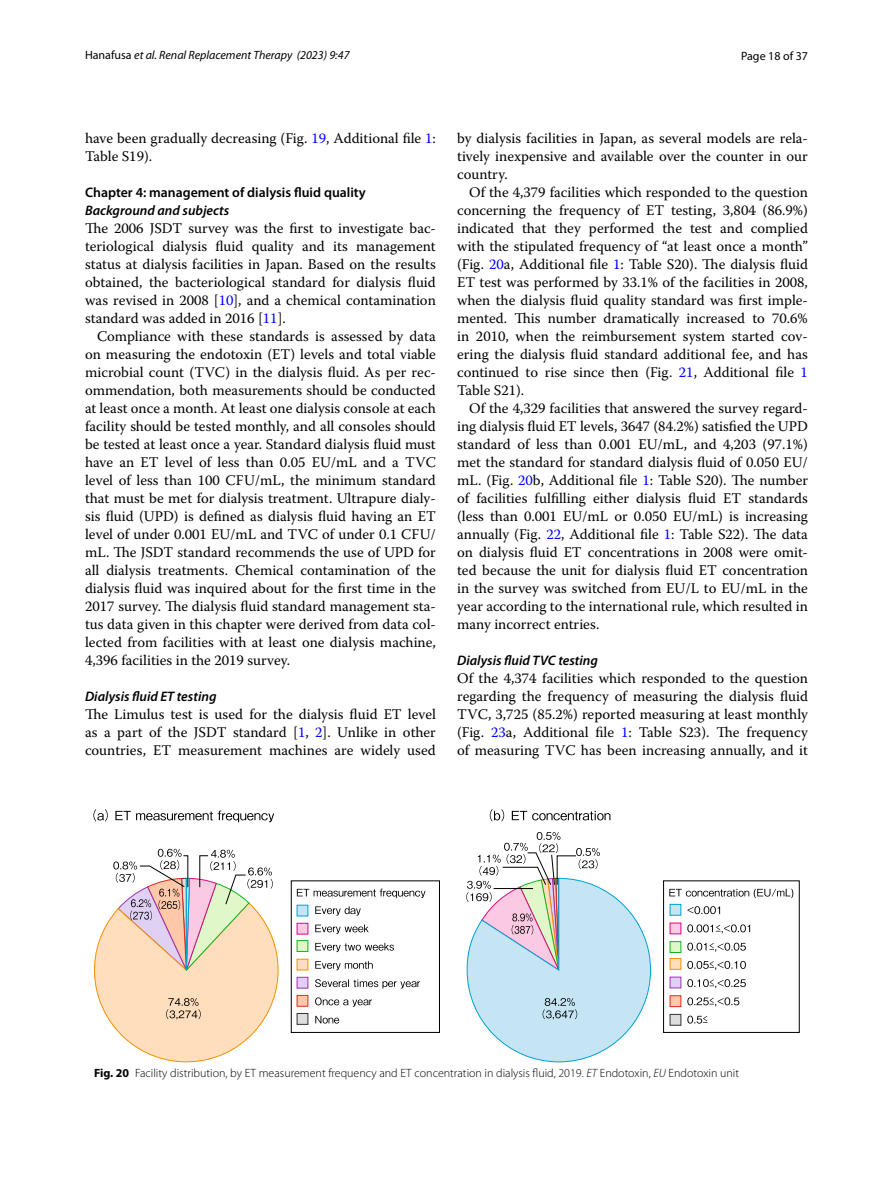
<style>
.page{position:relative;width:893px;height:1187px;background:#fff}
.page>*{position:absolute;margin:0;border:0;box-sizing:border-box;transform-origin:0 0}
.t1{font:14.7px/18px "Warnock Pro";color:#000;text-align:justify}
.t2{font:italic 600 13.8px "Myriad Pro";color:#000}
.t3{font:600 13.8px "Myriad Pro";color:#000}
.t4{font:300 12px "Myriad Pro";color:#000}
.t5{font:italic 12px "Myriad Pro";color:#000}
.t6{font:12px "Myriad Pro";color:#000}
.s1{font-style:normal}
.s2{color:#00f}
.s3{font-weight:700}
.s4{font-style:italic}
</style>
<div class="page">
<div style="left:663px;top:880px;width:137px;height:152px;border:1px solid #000"></div>
<div style="left:670px;top:922px;width:11px;height:11px;background:#fac9e2"></div>
<div style="left:670px;top:941px;width:11px;height:11px;background:#e0f7c9;border:1px solid #12b321"></div>
<div style="left:670px;top:957px;width:11px;height:12px;background:#ffdebd;border:1px solid #f39200"></div>
<div style="left:670px;top:976px;width:11px;height:12px;background:#dfd0f4"></div>
<div style="left:670px;top:995px;width:11px;height:11px;background:#ffc8a8;border:1px solid #db291a"></div>
<div style="left:670px;top:1013px;width:11px;height:12px;background:#dedede;border:1px solid #333"></div>
<div style="left:291px;top:880px;width:149px;height:152px;background:#fff;border:1px solid #000"></div>
<svg style="left:296px;top:904px;width:13px;height:12px"></svg>
<div style="left:297px;top:922px;width:11px;height:12px;background:#fac9e2;border:1px solid #df0784"></div>
<div style="left:297px;top:940px;width:11px;height:11px;background:#e0f7c9;border:1px solid #12b321"></div>
<div style="left:297px;top:959px;width:11px;height:10px;background:#ffdebd"></div>
<div style="left:297px;top:958px;width:11px;height:12px;border:1px solid #f39200"></div>
<div style="left:297px;top:976px;width:11px;height:12px;background:#dfd0f4;border:1px solid #9e33b2"></div>
<div style="left:297px;top:994px;width:11px;height:12px;background:#ffc8a8;border:1px solid #db291a"></div>
<div style="left:297px;top:1012px;width:11px;height:12px;background:#dedede;border:1px solid #333"></div>
<svg style="left:94px;top:848px;width:185px;height:214px"></svg>
<svg style="left:466px;top:832px;width:185px;height:230px"></svg>
<svg style="left:93px;top:809px;width:15px;height:12px"></svg>
<svg style="left:115px;top:810px;width:159px;height:12px"></svg>
<svg style="left:490px;top:809px;width:14px;height:12px"></svg>
<svg style="left:512px;top:810px;width:98px;height:10px"></svg>
<svg style="left:297px;top:888px;width:128px;height:10px"></svg>
<svg style="left:315px;top:906px;width:46px;height:9px"></svg>
<svg style="left:315px;top:924px;width:54px;height:9px"></svg>
<svg style="left:315px;top:942px;width:79px;height:10px"></svg>
<svg style="left:315px;top:961px;width:58px;height:9px"></svg>
<svg style="left:315px;top:979px;width:105px;height:9px"></svg>
<svg style="left:315px;top:997px;width:57px;height:9px"></svg>
<svg style="left:315px;top:1015px;width:24px;height:8px"></svg>
<svg style="left:669px;top:888px;width:124px;height:28px"></svg>
<svg style="left:687px;top:924px;width:63px;height:9px"></svg>
<svg style="left:687px;top:942px;width:59px;height:9px"></svg>
<svg style="left:687px;top:960px;width:59px;height:9px"></svg>
<svg style="left:687px;top:979px;width:59px;height:9px"></svg>
<svg style="left:687px;top:997px;width:52px;height:9px"></svg>
<svg style="left:687px;top:1015px;width:20px;height:8px"></svg>
<p class="t5" style="left:85px;top:48px;width:266px"><span class="s1">Hanafusa</span> et al. Renal Replacement Therapy (2023) 9:47</p>
<p class="t6" style="left:741px;top:48px;width:68px">Page 18 of 37</p>
<p class="t1" style="left:85px;top:128px;width:352px">have been gradually decreasing (Fig. <span class="s2">19</span>, Additional file <span class="s2">1</span>:<br>Table S19).</p>
<p class="t3" style="left:85px;top:183px;width:282px">Chapter 4: management of dialysis fluid quality</p>
<p class="t2" style="left:85px;top:201px;width:146px">Background and subjects</p>
<p class="t1" style="left:85px;top:218px;width:352px">The 2006 JSDT survey was the first to investigate bac&shy;teriological dialysis fluid quality and its management status at dialysis facilities in Japan. Based on the results obtained, the bacteriological standard for dialysis fluid was revised in 2008 [<span class="s2">10</span>], and a chemical contamination standard was added in 2016 [<span class="s2">11</span>].</p>
<p class="t1" style="left:85px;top:326px;width:352px;text-indent:12px">Compliance with these standards is assessed by data on measuring the endotoxin (ET) levels and total viable microbial count (TVC) in the dialysis fluid. As per rec&shy;ommendation, both measurements should be conducted at least once a month. At least one dialysis console at each facility should be tested monthly, and all consoles should be tested at least once a year. Standard dialysis fluid must have an ET level of less than 0.05 EU/mL and a TVC level of less than 100 CFU/mL, the minimum standard that must be met for dialysis treatment. Ultrapure dialy&shy;sis fluid (UPD) is defined as dialysis fluid having an ET level of under 0.001 EU/mL and TVC of under 0.1 CFU/ mL. The JSDT standard recommends the use of UPD for all dialysis treatments. Chemical contamination of the dialysis fluid was inquired about for the first time in the 2017 survey. The dialysis fluid standard management sta&shy;tus data given in this chapter were derived from data col&shy;lected from facilities with at least one dialysis machine, 4,396 facilities in the 2019 survey.</p>
<p class="t2" style="left:85px;top:687px;width:133px">Dialysis fluid ET testing</p>
<p class="t1" style="left:85px;top:704px;width:352px">The Limulus test is used for the dialysis fluid ET level as a part of the JSDT standard [<span class="s2">1</span>, <span class="s2">2</span>]. Unlike in other countries, ET measurement machines are widely used</p>
<p class="t1" style="left:457px;top:128px;width:352px">by dialysis facilities in Japan, as several models are rela&shy;tively inexpensive and available over the counter in our country.</p>
<p class="t1" style="left:457px;top:182px;width:352px;text-indent:12px">Of the 4,379 facilities which responded to the question concerning the frequency of ET testing, 3,804 (86.9%) indicated that they performed the test and complied with the stipulated frequency of “at least once a month” (Fig. <span class="s2">20</span>a, Additional file <span class="s2">1</span>: Table S20). The dialysis fluid ET test was performed by 33.1% of the facilities in 2008, when the dialysis fluid quality standard was first imple&shy;mented. This number dramatically increased to 70.6% in 2010, when the reimbursement system started cov&shy;ering the dialysis fluid standard additional fee, and has continued to rise since then (Fig. <span class="s2">21</span>, Additional file <span class="s2">1<br></span>Table S21).</p>
<p class="t1" style="left:457px;top:398px;width:352px;text-indent:12px">Of the 4,329 facilities that answered the survey regard&shy;ing dialysis fluid ET levels, 3647 (84.2%) satisfied the UPD standard of less than 0.001 EU/mL, and 4,203 (97.1%) met the standard for standard dialysis fluid of 0.050 EU/ mL. (Fig. <span class="s2">20</span>b, Additional file <span class="s2">1</span>: Table S20). The number of facilities fulfilling either dialysis fluid ET standards (less than 0.001 EU/mL or 0.050 EU/mL) is increasing annually (Fig. <span class="s2">22</span>, Additional file <span class="s2">1</span>: Table S22). The data on dialysis fluid ET concentrations in 2008 were omit&shy;ted because the unit for dialysis fluid ET concentration in the survey was switched from EU/L to EU/mL in the year according to the international rule, which resulted in many incorrect entries.</p>
<p class="t2" style="left:457px;top:651px;width:142px">Dialysis fluid TVC testing</p>
<p class="t1" style="left:457px;top:668px;width:352px">Of the 4,374 facilities which responded to the question regarding the frequency of measuring the dialysis fluid TVC, 3,725 (85.2%) reported measuring at least monthly (Fig. <span class="s2">23</span>a, Additional file <span class="s2">1</span>: Table S23). The frequency of measuring TVC has been increasing annually, and it</p>
<p class="t4" style="left:94px;top:1066px;width:647px"><span class="s3">Fig. 20</span> Facility distribution, by ET measurement frequency and ET concentration in dialysis fluid, 2019. <span class="s4">ET</span> Endotoxin, <span class="s4">EU</span> Endotoxin unit</p>
</div>
